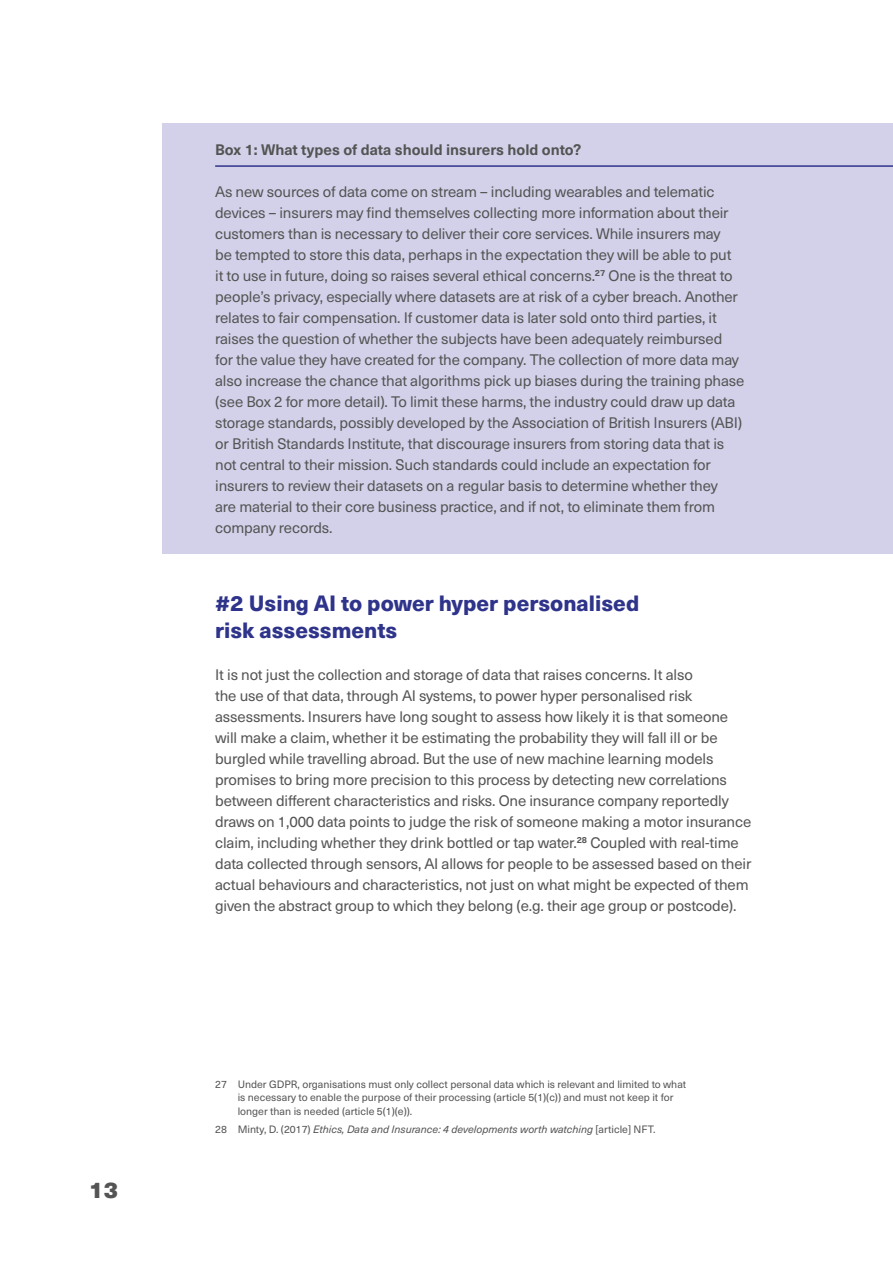
<style>
.page{position:relative;width:893px;height:1263px;background:#fff}
.page>*{position:absolute;margin:0;border:0;box-sizing:border-box;transform-origin:0 0}
.t1{font:900 22.5px "Neue Haas Unica W1 G";color:#535453}
.t2{font:800 21.75px/26.1px "Neue Haas Unica W1 G";color:#2f348b}
.t3{font:15px/21px "Neue Haas Unica W1 G";letter-spacing:-.01em;color:#535453}
.t4{font:700 15px "Neue Haas Unica W1 G";color:#535453}
.t5{font:10.5px/13.5px "Neue Haas Unica W1 G";color:#535453}
.t6{font:italic 10.5px "Neue Haas Unica W1 G";color:#535453}
.s1{font-style:normal}
</style>
<div class="page">
<div style="left:163px;top:123px;width:730px;height:431px;background:#d3d1ea"></div>
<hr style="left:215px;top:165px;width:678px;height:2px;background:#2f348b">
<h1 class="t1" style="left:89px;top:1172px;width:31px">13</h1>
<p class="t4" style="left:215px;top:138px;width:368px">Box 1: What types of data should insurers hold onto?</p>
<p class="t3" style="left:215px;top:180px;width:531px">As new sources of data come on stream – including wearables and telematic devices – insurers may find themselves collecting more information about their customers than is necessary to deliver their core services. While insurers may<br>be tempted to store this data, perhaps in the expectation they will be able to put<br>it to use in future, doing so raises several ethical concerns.<sup>27</sup> One is the threat to people’s privacy, especially where datasets are at risk of a cyber breach. Another relates to fair compensation. If customer data is later sold onto third parties, it raises the question of whether the subjects have been adequately reimbursed<br>for the value they have created for the company. The collection of more data may also increase the chance that algorithms pick up biases during the training phase (see Box 2 for more detail). To limit these harms, the industry could draw up data storage standards, possibly developed by the Association of British Insurers (ABI) or British Standards Institute, that discourage insurers from storing data that is not central to their mission. Such standards could include an expectation for insurers to review their datasets on a regular basis to determine whether they<br>are material to their core business practice, and if not, to eliminate them from company records.</p>
<h2 class="t2" style="left:215px;top:589px;width:426px">#2 Using AI to power hyper personalised risk assessments</h2>
<p class="t3" style="left:215px;top:663px;width:538px">It is not just the collection and storage of data that raises concerns. It also<br>the use of that data, through AI systems, to power hyper personalised risk assessments. Insurers have long sought to assess how likely it is that someone will make a claim, whether it be estimating the probability they will fall ill or be burgled while travelling abroad. But the use of new machine learning models promises to bring more precision to this process by detecting new correlations between different characteristics and risks. One insurance company reportedly draws on 1,000 data points to judge the risk of someone making a motor insurance claim, including whether they drink bottled or tap water.<sup>28</sup> Coupled with real-time data collected through sensors, AI allows for people to be assessed based on their actual behaviours and characteristics, not just on what might be expected of them given the abstract group to which they belong (e.g. their age group or postcode).</p>
<p class="t5" style="left:238px;top:1076px;width:450px;text-indent:-23px">27 Under GDPR, organisations must only collect personal data which is relevant and limited to what is necessary to enable the purpose of their processing (article 5(1)(c)) and must not keep it for longer than is needed (article 5(1)(e)).</p>
<p class="t6" style="left:215px;top:1122px;width:442px"><span class="s1">28 Minty, D. (2017)</span> Ethics, Data and Insurance: 4 developments worth watching <span class="s1">[article] NFT.</span></p>
</div>
